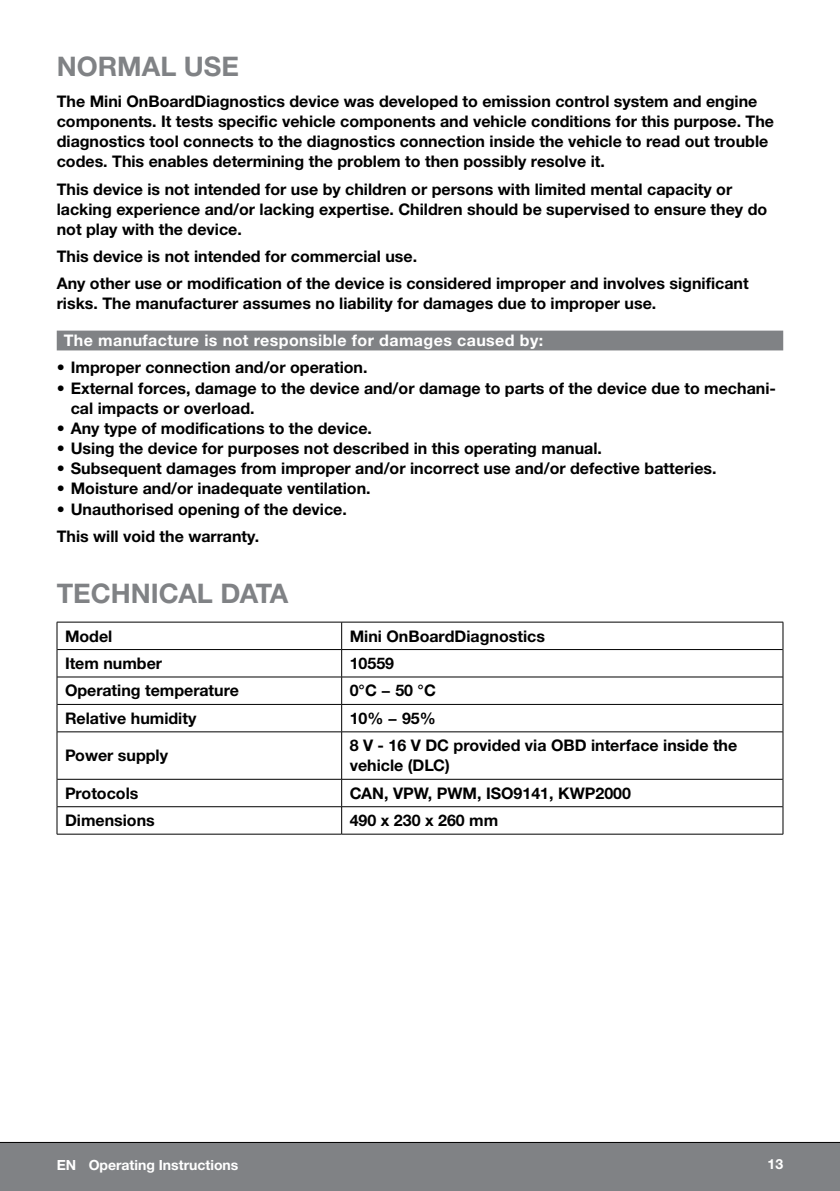
<style>
.page{position:relative;width:840px;height:1191px;background:#fff}
.page>*{position:absolute;margin:0;border:0;box-sizing:border-box;transform-origin:0 0}
.t1{font:700 27px "Helvetica Neue LTW1 G";color:#808285}
.t2{font:700 16px/20px "Helvetica Neue LTW1 G";color:#000}
.t3{font:700 16px "Helvetica Neue LTW1 G";letter-spacing:.025em;color:#fff}
.t4{font:700 14px "Helvetica Neue LTW1 G";color:#fff}
</style>
<div class="page">
<div style="left:0;top:1142px;width:839px;height:49px;background:#808285"></div>
<hr style="left:0;top:1142px;width:839px;height:1px;background:#000">
<div style="left:57px;top:330px;width:725px;height:20px;background:#808285"></div>
<svg style="left:58px;top:623px;width:724px;height:211px"></svg>
<hr style="left:57px;top:622px;width:284px;height:1px;background:#000">
<hr style="left:341px;top:622px;width:441px;height:1px;background:#000">
<hr style="left:57px;top:649px;width:284px;height:1px;background:#000">
<hr style="left:341px;top:649px;width:441px;height:1px;background:#000">
<hr style="left:57px;top:676px;width:284px;height:1px;background:#000">
<hr style="left:341px;top:676px;width:441px;height:1px;background:#000">
<hr style="left:57px;top:704px;width:284px;height:1px;background:#000">
<hr style="left:341px;top:704px;width:441px;height:1px;background:#000">
<hr style="left:57px;top:731px;width:284px;height:1px;background:#000">
<hr style="left:341px;top:731px;width:441px;height:1px;background:#000">
<hr style="left:57px;top:779px;width:284px;height:1px;background:#000">
<hr style="left:341px;top:779px;width:441px;height:1px;background:#000">
<svg style="left:57px;top:622px;width:1px;height:110px"></svg>
<svg style="left:341px;top:622px;width:1px;height:109px"></svg>
<svg style="left:782px;top:622px;width:1px;height:110px"></svg>
<hr style="left:57px;top:732px;width:1px;height:47px;background:#000">
<hr style="left:341px;top:732px;width:1px;height:47px;background:#000">
<hr style="left:782px;top:732px;width:1px;height:47px;background:#000">
<hr style="left:57px;top:806px;width:284px;height:1px;background:#000">
<hr style="left:341px;top:806px;width:441px;height:1px;background:#000">
<hr style="left:57px;top:834px;width:284px;height:1px;background:#000">
<hr style="left:341px;top:834px;width:441px;height:1px;background:#000">
<svg style="left:57px;top:779px;width:1px;height:55px"></svg>
<svg style="left:341px;top:779px;width:1px;height:55px"></svg>
<svg style="left:782px;top:779px;width:1px;height:55px"></svg>
<h1 class="t1" style="left:57px;top:50px;width:165px">Normal use</h1>
<p class="t2" style="left:57px;top:92px;width:718px">The Mini OnBoardDiagnostics device was developed to emission control system and engine components. It tests specific vehicle components and vehicle conditions for this purpose. The diagnostics tool connects to the diagnostics connection inside the vehicle to read out trouble codes. This enables determining the problem to then possibly resolve it.</p>
<p class="t2" style="left:57px;top:179px;width:711px">This device is not intended for use by children or persons with limited mental capacity or lacking experience and/or lacking expertise. Children should be supervised to ensure they do not play with the device.</p>
<p class="t2" style="left:57px;top:242px;width:693px;line-height:27.2px">This device is not intended for commercial use.<br>Any other use or modification of the device is considered improper and involves significant</p>
<p class="t2" style="left:57px;top:293px;width:600px">risks. The manufacturer assumes no liability for damages due to improper use.</p>
<p class="t3" style="left:64px;top:331px;width:480px">The manufacture is not responsible for damages caused by:</p>
<p class="t2" style="left:57px;top:357px;width:312px">• Improper connection and/or operation.</p>
<p class="t2" style="left:71px;top:377px;width:706px;text-indent:-14px">• External forces, damage to the device and/or damage to parts of the device due to mechani&shy;cal impacts or overload.</p>
<p class="t2" style="left:57px;top:418px;width:316px">• Any type of modifications to the device.</p>
<p class="t2" style="left:57px;top:438px;width:546px">• Using the device for purposes not described in this operating manual.</p>
<p class="t2" style="left:57px;top:458px;width:661px">• Subsequent damages from improper and/or incorrect use and/or defective batteries.</p>
<p class="t2" style="left:57px;top:478px;width:315px">• Moisture and/or inadequate ventilation.</p>
<p class="t2" style="left:57px;top:495px;width:291px;line-height:27.2px">• Unauthorised opening of the device.<br>This will void the warranty.</p>
<h1 class="t1" style="left:57px;top:576px;width:19px">Tec</h1>
<h1 class="t1" style="left:111px;top:576px;width:179px">hnical data</h1>
<p class="t2" style="left:65px;top:626px;width:49px">Model</p>
<p class="t2" style="left:349px;top:626px;width:197px">Mini OnBoardDiagnostics</p>
<p class="t2" style="left:65px;top:653px;width:99px">Item number</p>
<p class="t2" style="left:349px;top:653px;width:46px">10559</p>
<p class="t2" style="left:65px;top:680px;width:175px">Operating temperature</p>
<p class="t2" style="left:349px;top:680px;width:88px">0°C − 50 °C</p>
<p class="t2" style="left:65px;top:708px;width:133px">Relative humidity</p>
<p class="t2" style="left:349px;top:708px;width:88px">10% − 95%</p>
<p class="t2" style="left:65px;top:745px;width:105px">Power supply</p>
<p class="t2" style="left:349px;top:735px;width:389px">8 V - 16 V DC provided via OBD interface inside the vehicle (DLC)</p>
<p class="t2" style="left:65px;top:783px;width:75px">Protocols</p>
<p class="t2" style="left:349px;top:783px;width:283px">CAN, VPW, PWM, ISO9141, KWP2000</p>
<p class="t2" style="left:65px;top:810px;width:91px">Dimensions</p>
<p class="t2" style="left:349px;top:810px;width:150px">490 x 230 x 260 mm</p>
<p class="t4" style="left:57px;top:1156px;width:183px">EN Operating Instructions</p>
<p class="t4" style="left:767px;top:1155px;width:17px">13</p>
</div>
